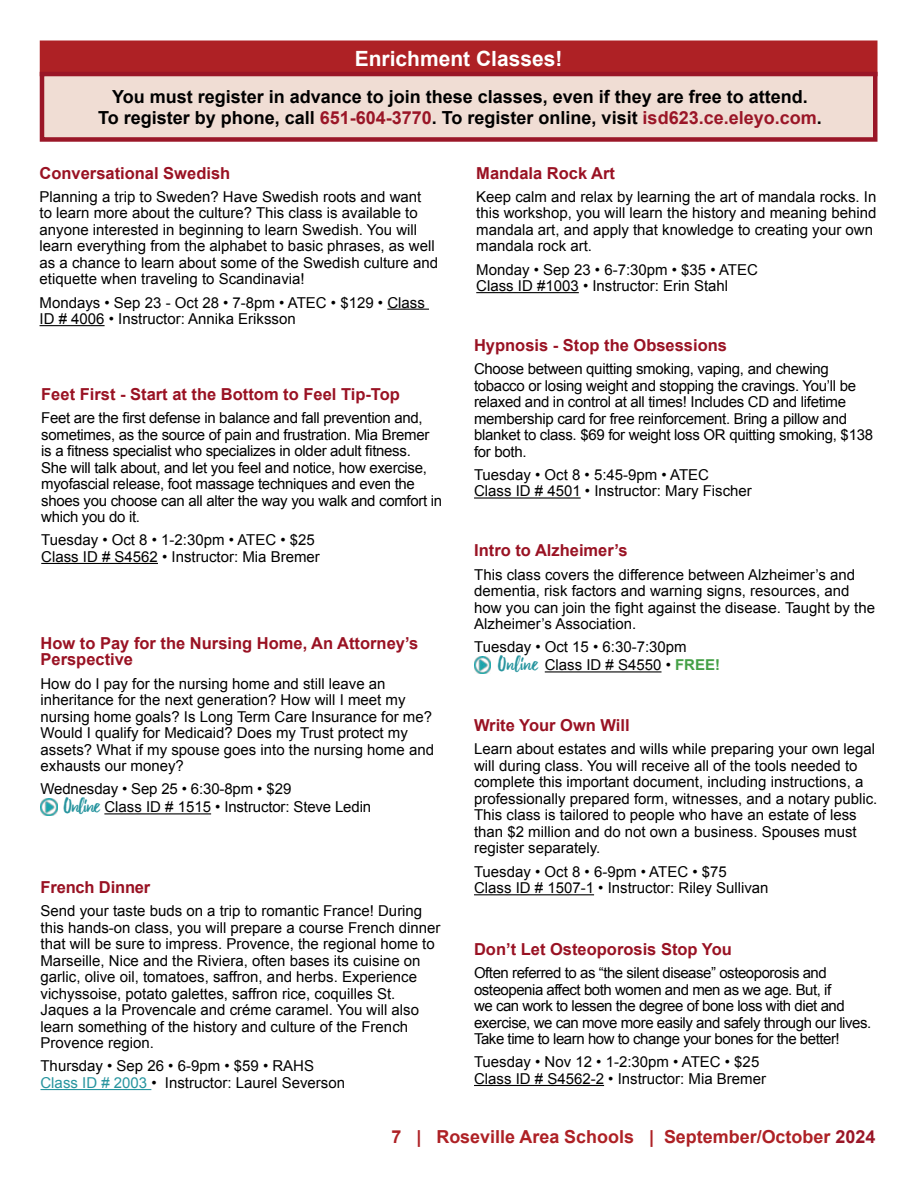
<style>
.page{position:relative;width:918px;height:1188px;background:#fff}
.page>*{position:absolute;margin:0;border:0;box-sizing:border-box;transform-origin:0 0}
.t1{font:700 21px "Arial";color:#fff}
.t2{font:700 18px/21px "Arial";color:#000;text-align:center}
.t3{font:700 18px "Arial";color:#ae2125}
.t4{font:700 16.5px/16.5px "Arial";color:#991223}
.t5{font:15px/16.5px "Flylgx Arial";color:#000}
.t6{font:15px/16.5px "Krlxhl Arial";color:#000}
.t7{font:15px/16.5px "Flylgx Arial";letter-spacing:-.02em;color:#000}
.t8{font:15px/16.5px "Flylgx Arial";letter-spacing:-.03em;color:#000}
.t9{font:15px "Krlxhl Arial";letter-spacing:-.02em;color:#000}
.t10{font:15px/23.2px "Krlxhl Arial";letter-spacing:-.03em;color:#000}
.s1{color:#9a1627}
.s2{font-family:"Flylgx Arial"}
.s3{font-family:"Debby";font-size:22.5px;color:#28959f}
.s4{color:#28959f}
.s5{font-family:"Arial";font-weight:700;color:#44a046}
</style>
<div class="page">
<div style="left:41px;top:41px;width:836px;height:35px;background:#ae2125"></div>
<div style="left:40px;top:40px;width:838px;height:36px;border:2px solid #ae2125"></div>
<div style="left:40px;top:72px;width:838px;height:70px;background:#f0ddd4;border:4px solid #9a1627"></div>
<hr style="left:387px;top:309px;width:42px;height:1px;background:#000">
<hr style="left:40px;top:325px;width:65px;height:1px;background:#000">
<hr style="left:476px;top:292px;width:103px;height:1px;background:#000">
<hr style="left:474px;top:497px;width:107px;height:2px;background:#000">
<hr style="left:474px;top:1085px;width:130px;height:1px;background:#000">
<hr style="left:545px;top:671px;width:117px;height:1px;background:#000">
<img style="left:474px;top:657px;width:17px;height:17px">
<hr style="left:41px;top:563px;width:117px;height:1px;background:#000">
<hr style="left:474px;top:894px;width:120px;height:1px;background:#000">
<hr style="left:104px;top:813px;width:107px;height:1px;background:#000">
<img style="left:40px;top:799px;width:17px;height:17px">
<hr style="left:41px;top:1089px;width:110px;height:1px;background:#28959f">
<h1 class="t1" style="left:355px;top:45px;width:209px">Enrichment Classes!</h1>
<p class="t2" style="left:98px;top:86px;width:725px">You must register in advance to join these classes, even if they are free to attend.<br>To register by phone, call <span class="s1">651-604-3770</span>. To register online, visit <span class="s1">isd623.ce.eleyo.com</span>.</p>
<p class="t4" style="left:40px;top:165px;width:192px">Conversational Swedish</p>
<p class="t5" style="left:40px;top:188px;width:383px">Planning a trip to Sweden? Have Swedish roots and want</p>
<p class="t6" style="left:40px;top:205px;width:380px">to learn more about the culture? This class is available to anyone interested in beginning to learn Swedish. You will</p>
<p class="t5" style="left:40px;top:238px;width:400px">learn everything from the alphabet to basic phrases, as well as a chance to learn about some of the Swedish culture and etiquette when traveling to Scandinavia!</p>
<p class="t6" style="left:40px;top:294px;width:387px">Mondays • Sep 23 - Oct 28 • 7-8pm • ATEC • $129 • <span class="s2">Class</span></p>
<p class="t5" style="left:40px;top:311px;width:258px">ID # 4006 • Instructor: Annika Eriksson</p>
<p class="t4" style="left:476px;top:165px;width:140px">Mandala Rock Art</p>
<p class="t5" style="left:476px;top:188px;width:402px">Keep calm and relax by learning the art of mandala rocks. In this workshop, you will learn the history and meaning behind mandala art, and apply that knowledge to creating your own mandala rock art.</p>
<p class="t6" style="left:476px;top:261px;width:283px">Monday • Sep 23 • 6-7:30pm • $35 • ATEC</p>
<p class="t5" style="left:476px;top:278px;width:254px">Class ID #1003 • Instructor: Erin Stahl</p>
<p class="t4" style="left:41px;top:386px;width:360px">Feet First - Start at the Bottom to Feel Tip-Top</p>
<p class="t9" style="left:41px;top:408px;width:383px">Feet are the first defense in balance and fall prevention and,</p>
<p class="t7" style="left:41px;top:426px;width:390px">sometimes, as the source of pain and frustration. Mia Bremer</p>
<p class="t9" style="left:41px;top:441px;width:371px">is a fitness specialist who specializes in older adult fitness.</p>
<p class="t7" style="left:41px;top:459px;width:403px">She will talk about, and let you feel and notice, how exercise, myofascial release, foot massage techniques and even the shoes you choose can all alter the way you walk and comfort in which you do it.</p>
<p class="t6" style="left:41px;top:532px;width:275px">Tuesday • Oct 8 • 1-2:30pm • ATEC • $25</p>
<p class="t5" style="left:41px;top:549px;width:280px">Class ID # S4562 • Instructor: Mia Bremer</p>
<p class="t4" style="left:41px;top:635px;width:379px">How to Pay for the Nursing Home, An Attorney’s<br>Perspective</p>
<p class="t5" style="left:41px;top:675px;width:367px">How do I pay for the nursing home and still leave an inheritance for the next generation? How will I meet my</p>
<p class="t6" style="left:41px;top:708px;width:393px">nursing home goals? Is Long Term Care Insurance for me?<br>Would I qualify for Medicaid? Does my Trust protect my</p>
<p class="t5" style="left:41px;top:741px;width:395px">assets? What if my spouse goes into the nursing home and exhausts our money?</p>
<p class="t5" style="left:64px;top:780px;width:309px;line-height:18px;text-indent:-23px">Wednesday • Sep 25 • 6:30-8pm • $29<br><span class="s3">Online</span> Class ID # 1515 • Instructor: Steve Ledin</p>
<p class="t4" style="left:41px;top:879px;width:111px">French Dinner</p>
<p class="t5" style="left:41px;top:903px;width:402px">Send your taste buds on a trip to romantic France! During this hands-on class, you will prepare a course French dinner that will be sure to impress. Provence, the regional home to Marseille, Nice and the Riviera, often bases its cuisine on garlic, olive oil, tomatoes, saffron, and herbs. Experience vichyssoise, potato galettes, saffron rice, coquilles St.</p>
<p class="t6" style="left:41px;top:1002px;width:380px">Jaques a la Provencale and créme caramel. You will also</p>
<p class="t5" style="left:41px;top:1018px;width:369px">learn something of the history and culture of the French<br>Provence region.</p>
<p class="t6" style="left:41px;top:1058px;width:275px">Thursday • Sep 26 • 6-9pm <span class="s2">• $59 • RAHS</span></p>
<p class="t5" style="left:41px;top:1075px;width:306px"><span class="s4">Class ID # 2003</span> • Instructor: Laurel Severson</p>
<p class="t4" style="left:474px;top:337px;width:255px">Hypnosis - Stop the Obsessions</p>
<p class="t7" style="left:474px;top:361px;width:356px">Choose between quitting smoking, vaping, and chewing</p>
<p class="t9" style="left:474px;top:376px;width:384px">tobacco or losing weight and stopping the cravings. You’ll be</p>
<p class="t7" style="left:474px;top:394px;width:401px">relaxed and in control at all times! Includes CD and lifetime membership card for free reinforcement. Bring a pillow and blanket to class. $69 for weight loss OR quitting smoking, $138 for both.</p>
<p class="t6" style="left:474px;top:467px;width:237px">Tuesday • Oct 8 • 5:45-9pm • ATEC</p>
<p class="t5" style="left:474px;top:483px;width:279px">Class ID # 4501 • Instructor: Mary Fischer</p>
<p class="t4" style="left:474px;top:543px;width:155px">Intro to Alzheimer’s</p>
<p class="t6" style="left:474px;top:566px;width:383px">This class covers the difference between Alzheimer’s and</p>
<p class="t5" style="left:474px;top:583px;width:377px">dementia, risk factors and warning signs, resources, and</p>
<p class="t6" style="left:474px;top:599px;width:402px">how you can join the fight against the disease. Taught by the</p>
<p class="t5" style="left:474px;top:616px;width:164px">Alzheimer’s Association.</p>
<p class="t6" style="left:474px;top:639px;width:214px">Tuesday • Oct 15 • 6:30-7:30pm</p>
<p class="t5" style="left:498px;top:657px;width:223px"><span class="s3">Online</span> Class ID # S4550 • <span class="s5">FREE!</span></p>
<p class="t4" style="left:474px;top:718px;width:157px">Write Your Own Will</p>
<p class="t5" style="left:474px;top:741px;width:403px">Learn about estates and wills while preparing your own legal</p>
<p class="t6" style="left:474px;top:758px;width:385px">will during class. You will receive all of the tools needed to</p>
<p class="t5" style="left:474px;top:774px;width:405px">complete this important document, including instructions, a professionally prepared form, witnesses, and a notary public.</p>
<p class="t6" style="left:474px;top:807px;width:384px">This class is tailored to people who have an estate of less</p>
<p class="t5" style="left:474px;top:824px;width:384px">than $2 million and do not own a business. Spouses must register separately.</p>
<p class="t6" style="left:474px;top:863px;width:254px">Tuesday • Oct 8 • 6-9pm • ATEC • $75</p>
<p class="t5" style="left:474px;top:880px;width:296px">Class ID # 1507-1 • Instructor: Riley Sullivan</p>
<p class="t4" style="left:474px;top:941px;width:259px">Don’t Let Osteoporosis Stop You</p>
<p class="t8" style="left:474px;top:965px;width:399px">Often referred to as “the silent disease” osteoporosis and osteopenia affect both women and men as we age. But, if<br>we can work to lessen the degree of bone loss with diet and exercise, we can move more easily and safely through our lives.</p>
<p class="t10" style="left:474px;top:1027px;width:367px">Take time to learn how to change your bones for the better!<br>Tuesday • Nov 12 • 1-2:30pm • ATEC • $25</p>
<p class="t5" style="left:474px;top:1071px;width:294px">Class ID # S4562-2 • Instructor: Mia Bremer</p>
<p class="t3" style="left:392px;top:1125px;width:485px">7 | Roseville Area Schools | September/October <span class="s1">2024</span></p>
</div>
